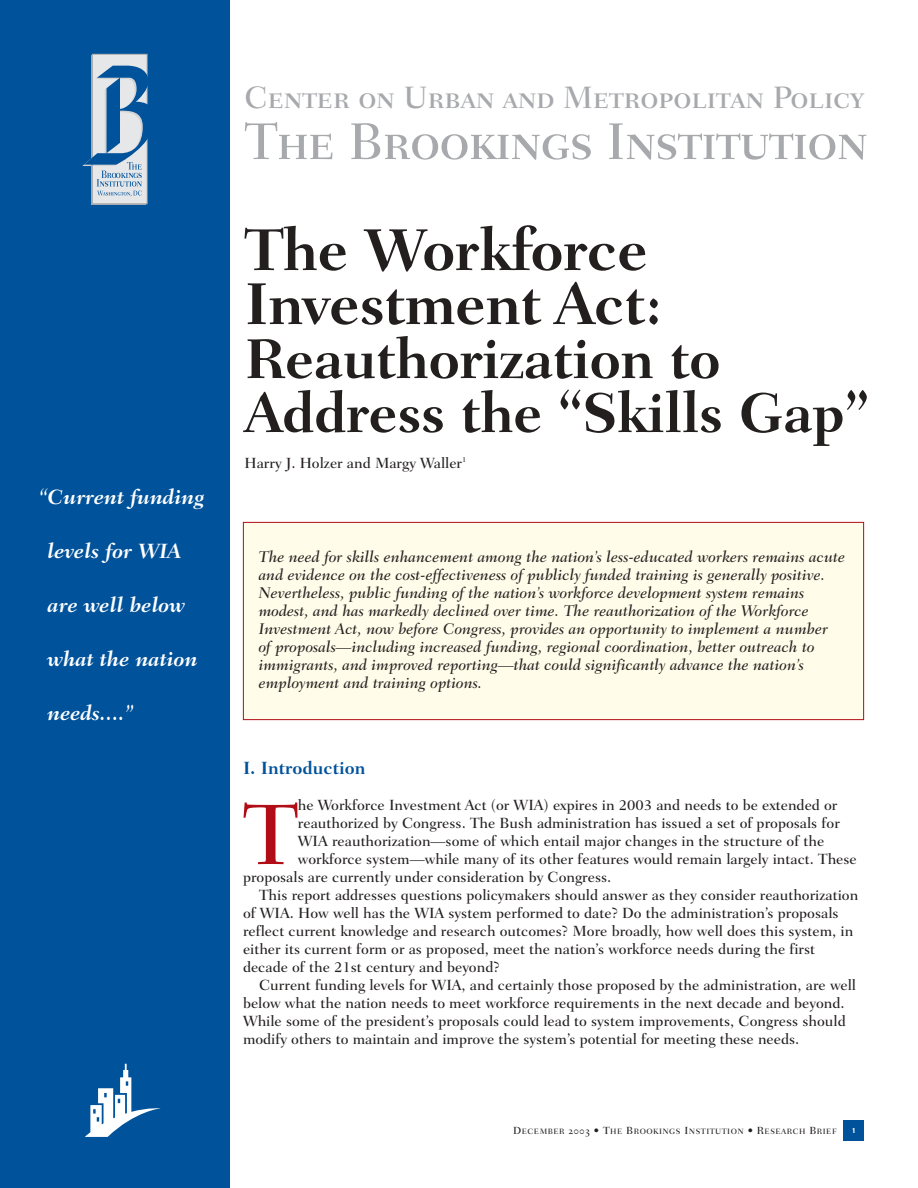
<style>
.page{position:relative;width:918px;height:1188px;background:#fff}
.page>*{position:absolute;margin:0;border:0;box-sizing:border-box;transform-origin:0 0}
.t1{font:500 87.3px "Fairfield LH";color:#b10d16}
.t2{font:700 60px/54px "Fairfield LH";letter-spacing:-.01em;color:#231f1f}
.t3{font:700 57px/54px "Fairfield LH";letter-spacing:-.01em;color:#231f1f}
.t4{font:52.5px "Fairfield LH Medium SC";letter-spacing:-.015em;color:#a7a9ac}
.t5{font:31.5px "Fairfield LH Medium SC";letter-spacing:-.005em;color:#a7a9ac}
.t6{font:italic 700 21px "Fairfield LH";color:#fff}
.t7{font:700 18px "Fairfield LH";color:#00529b}
.t8{font:italic 500 15.75px/18px "Fairfield LH";color:#231f1f}
.t9{font:500 15px "Fairfield LH";color:#231f1f}
.t10{font:7.8px "Fairfield LH Medium SC";letter-spacing:.065em;color:#231f1f}
.t11{font:700 condensed 7.5px "Aurora BT";color:#fff}
.s1{font-size:10.5px}
</style>
<div class="page">
<div style="left:844px;top:1120px;width:20px;height:21px;background:#00529b"></div>
<div style="left:0;top:0;width:230px;height:1187px;background:#00529b"></div>
<div style="left:92px;top:54px;width:55px;height:150px;background:#e6e7e8"></div>
<div style="left:92px;top:54px;width:55px;height:150px;border:1px solid #a7a9ac"></div>
<svg style="left:82px;top:66px;width:66px;height:131px"></svg>
<div style="left:243px;top:522px;width:621px;height:198px;background:#fffde9"></div>
<div style="left:243px;top:522px;width:621px;height:198px;border:1px solid #b10d16"></div>
<svg style="left:85px;top:1064px;width:76px;height:73px"></svg>
<h3 class="t6" style="left:39px;top:488px;width:167px">“Current funding</h3>
<h3 class="t6" style="left:48px;top:542px;width:136px">levels for WIA</h3>
<h3 class="t6" style="left:48px;top:596px;width:139px">are well below</h3>
<h3 class="t6" style="left:48px;top:650px;width:152px">what the nation</h3>
<h3 class="t6" style="left:48px;top:704px;width:87px">needs....”</h3>
<h3 class="t5" style="left:244px;top:79px;width:621px">Center on Urban and Metropolitan Policy</h3>
<h3 class="t4" style="left:244px;top:110px;width:625px">The Brookings Institution</h3>
<h2 class="t2" style="left:244px;top:228px;width:419px">The Workforce<br>Investment Act:</h2>
<h3 class="t3" style="left:244px;top:337px;width:626px">Reauthorization to<br>Address the “Skills Gap”</h3>
<p class="t9" style="left:244px;top:457px;width:223px">Harry J. Holzer and Margy Waller<sup>1</sup></p>
<p class="t8" style="left:259px;top:549px;width:588px">The need for skills enhancement among the nation’s less-educated workers remains acute and evidence on the cost-effectiveness of publicly funded training is generally positive.<br>Nevertheless, public funding of the nation’s workforce development system remains modest, and has markedly declined over time. The reauthorization of the Workforce Investment Act, now before Congress, provides an opportunity to implement a number<br>of proposals—including increased funding, regional coordination, better outreach to immigrants, and improved reporting—that could significantly advance the nation’s employment and training options.</p>
<p class="t7" style="left:243px;top:761px;width:124px">I. Introduction</p>
<h1 class="t1" style="left:243px;top:799px;width:57px">T</h1>
<p class="t9" style="left:298px;top:799px;width:541px">he Workforce Investment Act (or WIA) expires in 2003 and needs to be extended or</p>
<p class="t9" style="left:298px;top:817px;width:543px">reauthorized by Congress. The Bush administration has issued a set of proposals for</p>
<p class="t9" style="left:298px;top:835px;width:528px">WIA reauthorization—some of which entail major changes in the structure of the</p>
<p class="t9" style="left:298px;top:853px;width:560px">workforce system—while many of its other features would remain largely intact. These</p>
<p class="t9" style="left:243px;top:871px;width:370px">proposals are currently under consideration by Congress.</p>
<p class="t9" style="left:259px;top:889px;width:601px">This report addresses questions policymakers should answer as they consider reauthorization</p>
<p class="t9" style="left:243px;top:907px;width:597px">of WIA. How well has the WIA system performed to date? Do the administration’s proposals</p>
<p class="t9" style="left:243px;top:925px;width:612px">reflect current knowledge and research outcomes? More broadly, how well does this system, in</p>
<p class="t9" style="left:243px;top:943px;width:574px">either its current form or as proposed, meet the nation’s workforce needs during the first</p>
<p class="t9" style="left:243px;top:961px;width:258px">decade of the 21st century and beyond?</p>
<p class="t9" style="left:259px;top:979px;width:598px">Current funding levels for WIA, and certainly those proposed by the administration, are well</p>
<p class="t9" style="left:243px;top:997px;width:603px">below what the nation needs to meet workforce requirements in the next decade and beyond.</p>
<p class="t9" style="left:243px;top:1015px;width:604px">While some of the president’s proposals could lead to system improvements, Congress should</p>
<p class="t9" style="left:243px;top:1033px;width:558px">modify others to maintain and improve the system’s potential for meeting these needs.</p>
<p class="t10" style="left:513px;top:1127px;width:325px"><span class="s1">D</span>ECEMBER <span class="s1">2003 • T</span>HE <span class="s1">B</span>ROOKINGS <span class="s1">I</span>NSTITUTION <span class="s1">• R</span>ESEARCH <span class="s1">B</span>RIEF</p>
<p class="t11" style="left:853px;top:1126px;width:4px">1</p>
</div>
